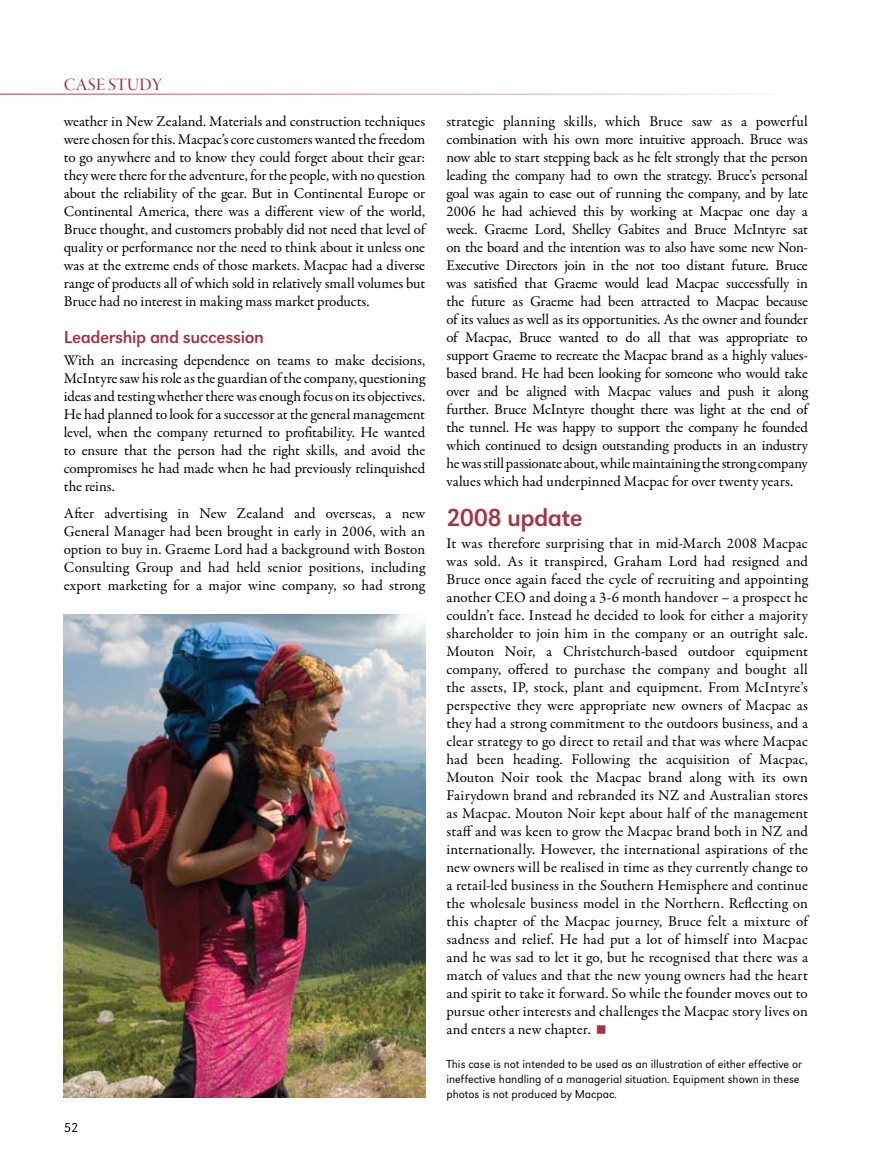
<style>
.page{position:relative;width:893px;height:1170px;background:#fff}
.page>*{position:absolute;margin:0;border:0;box-sizing:border-box;transform-origin:0 0}
.t1{font:25.5px "Grot Macron Reg";letter-spacing:-.02em;color:#a53443}
.t2{font:18px "Grot Macron Reg";letter-spacing:-.025em;color:#a53443}
.t3{font:18px "Garamond Premr Pro Med Disp";color:#a53443}
.t4{font:15px/18px "Garamond Premr Pro";color:#000;text-align:justify}
.t5{font:300 13.5px "Grot Macron";color:#000}
.t6{font:300 12px/15px "Grot Macron";letter-spacing:-.005em;color:#000}
</style>
<div class="page">
<img style="left:64px;top:614px;width:361px;height:483px">
<p class="t3" style="left:64px;top:75px;width:12px">CASE</p>
<p class="t3" style="left:108px;top:75px;width:12px">STUDY</p>
<p class="t4" style="left:64px;top:112px;width:363px">weather in New Zealand. Materials and construction techniques were chosen for this. Macpac’s core customers wanted the freedom to go anywhere and to know they could forget about their gear: they were there for the adventure, for the people, with no question about the reliability of the gear. But in Continental Europe or Continental America, there was a different view of the world, Bruce thought, and customers probably did not need that level of quality or performance nor the need to think about it unless one was at the extreme ends of those markets. Macpac had a diverse range of products all of which sold in relatively small volumes but Bruce had no interest in making mass market products.</p>
<p class="t2" style="left:64px;top:326px;width:202px">Leadership and succession</p>
<p class="t4" style="left:64px;top:351px;width:363px">With an increasing dependence on teams to make decisions, McIntyre saw his role as the guardian of the company, questioning ideas and testing whether there was enough focus on its objectives.<br>He had planned to look for a successor at the general management level, when the company returned to profitability. He wanted to ensure that the person had the right skills, and avoid the compromises he had made when he had previously relinquished the reins.</p>
<p class="t4" style="left:64px;top:504px;width:363px">After advertising in New Zealand and overseas, a new General Manager had been brought in early in 2006, with an option to buy in. Graeme Lord had a background with Boston Consulting Group and had held senior positions, including export marketing for a major wine company, so had strong</p>
<p class="t5" style="left:64px;top:1119px;width:16px">52</p>
<p class="t4" style="left:446px;top:112px;width:363px">strategic planning skills, which Bruce saw as a powerful combination with his own more intuitive approach. Bruce was now able to start stepping back as he felt strongly that the person leading the company had to own the strategy. Bruce’s personal goal was again to ease out of running the company, and by late 2006 he had achieved this by working at Macpac one day a week. Graeme Lord, Shelley Gabites and Bruce McIntyre sat on the board and the intention was to also have some new Non-Executive Directors join in the not too distant future. Bruce was satisfied that Graeme would lead Macpac successfully in the future as Graeme had been attracted to Macpac because of its values as well as its opportunities. As the owner and founder of Macpac, Bruce wanted to do all that was appropriate to support Graeme to recreate the Macpac brand as a highly values&shy;based brand. He had been looking for someone who would take over and be aligned with Macpac values and push it along further. Bruce McIntyre thought there was light at the end of the tunnel. He was happy to support the company he founded which continued to design outstanding products in an industry he was still passionate about, while maintaining the strong company values which had underpinned Macpac for over twenty years.</p>
<h1 class="t1" style="left:446px;top:502px;width:138px">2008 update</h1>
<p class="t4" style="left:446px;top:534px;width:363px">It was therefore surprising that in mid-March 2008 Macpac was sold. As it transpired, Graham Lord had resigned and Bruce once again faced the cycle of recruiting and appointing another CEO and doing a 3-6 month handover – a prospect he couldn’t face. Instead he decided to look for either a majority shareholder to join him in the company or an outright sale.<br>Mouton Noir, a Christchurch-based outdoor equipment company, offered to purchase the company and bought all the assets, IP, stock, plant and equipment. From McIntyre’s perspective they were appropriate new owners of Macpac as they had a strong commitment to the outdoors business, and a clear strategy to go direct to retail and that was where Macpac had been heading. Following the acquisition of Macpac, Mouton Noir took the Macpac brand along with its own Fairydown brand and rebranded its NZ and Australian stores as Macpac. Mouton Noir kept about half of the management staff and was keen to grow the Macpac brand both in NZ and internationally. However, the international aspirations of the new owners will be realised in time as they currently change to a retail-led business in the Southern Hemisphere and continue the wholesale business model in the Northern. Reflecting on this chapter of the Macpac journey, Bruce felt a mixture of sadness and relief. He had put a lot of himself into Macpac and he was sad to let it go, but he recognised that there was a match of values and that the new young owners had the heart and spirit to take it forward. So while the founder moves out to pursue other interests and challenges the Macpac story lives on and enters a new chapter.</p>
<p class="t6" style="left:446px;top:1056px;width:357px">This case is not intended to be used as an illustration of either effective or ineffective handling of a managerial situation. Equipment shown in these photos is not produced by Macpac.</p>
</div>
